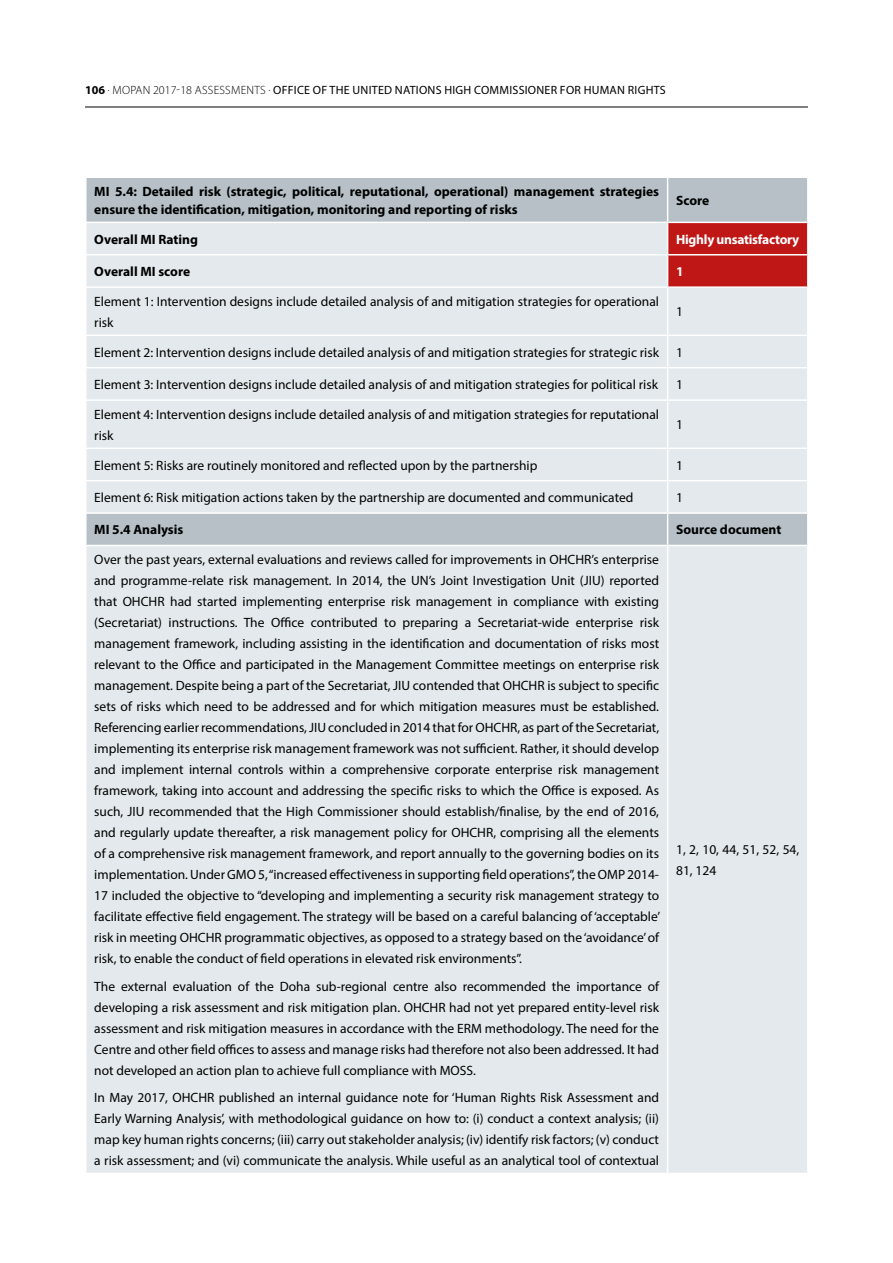
<style>
.page{position:relative;width:893px;height:1263px;background:#fff}
.page>*{position:absolute;margin:0;border:0;box-sizing:border-box;transform-origin:0 0}
.t1{font:13.5px/21px "Myriad Pro";color:#000}
.t2{font:700 13.5px/18px "Myriad Pro";color:#000}
.t3{font:700 13.5px "Myriad Pro";letter-spacing:-.02em;color:#fff}
.t4{font:12px "Myriad Pro";letter-spacing:.02em;color:#000}
.s1{font-weight:700}
.s2{font-weight:300}
</style>
<div class="page">
<hr style="left:85px;top:107px;width:723px;height:1px;background:#000">
<div style="left:87px;top:178px;width:720px;height:44px;background:#b6c0c6"></div>
<div style="left:87px;top:223px;width:720px;height:950px;background:#e3e9ec"></div>
<div style="left:668px;top:223px;width:139px;height:63px;background:#be1716"></div>
<hr style="left:667px;top:178px;width:1px;height:44px;background:#fff">
<hr style="left:667px;top:223px;width:1px;height:31px;background:#fff">
<hr style="left:85px;top:254px;width:583px;height:1px;background:#fff">
<hr style="left:668px;top:254px;width:141px;height:1px;background:#fff">
<hr style="left:667px;top:255px;width:1px;height:31px;background:#fff">
<hr style="left:85px;top:286px;width:583px;height:2px;background:#fff">
<hr style="left:668px;top:286px;width:141px;height:2px;background:#fff">
<hr style="left:667px;top:288px;width:1px;height:47px;background:#fff">
<hr style="left:85px;top:335px;width:583px;height:1px;background:#fff">
<hr style="left:668px;top:335px;width:141px;height:1px;background:#fff">
<hr style="left:667px;top:336px;width:1px;height:31px;background:#fff">
<hr style="left:85px;top:367px;width:583px;height:1px;background:#fff">
<hr style="left:668px;top:367px;width:141px;height:1px;background:#fff">
<hr style="left:667px;top:368px;width:1px;height:31px;background:#fff">
<hr style="left:85px;top:399px;width:583px;height:2px;background:#fff">
<hr style="left:668px;top:399px;width:141px;height:2px;background:#fff">
<hr style="left:667px;top:401px;width:1px;height:46px;background:#fff">
<hr style="left:85px;top:447px;width:583px;height:2px;background:#fff">
<hr style="left:668px;top:447px;width:141px;height:2px;background:#fff">
<hr style="left:667px;top:449px;width:1px;height:31px;background:#fff">
<hr style="left:85px;top:480px;width:583px;height:1px;background:#fff">
<hr style="left:668px;top:480px;width:141px;height:1px;background:#fff">
<hr style="left:667px;top:481px;width:1px;height:31px;background:#fff">
<hr style="left:85px;top:512px;width:583px;height:2px;background:#fff">
<hr style="left:668px;top:512px;width:141px;height:2px;background:#fff">
<hr style="left:667px;top:514px;width:1px;height:31px;background:#fff">
<hr style="left:85px;top:545px;width:583px;height:1px;background:#fff">
<hr style="left:668px;top:545px;width:141px;height:1px;background:#fff">
<hr style="left:667px;top:546px;width:1px;height:627px;background:#fff">
<p class="t4" style="left:85px;top:83px;width:582px"><span class="s1">106</span> <sup>.</sup> <span class="s2">MOPAN 2017-18 ASSESSMENTS </span><sup>.</sup> OFFICE OF THE UNITED NATIONS HIGH COMMISSIONER FOR HUMAN RIGHTS</p>
<p class="t2" style="left:94px;top:182px;width:566px">MI 5.4: Detailed risk (strategic, political, reputational, operational) management strategies ensure the identification, mitigation, monitoring and reporting of risks</p>
<p class="t2" style="left:676px;top:191px;width:35px">Score</p>
<p class="t2" style="left:94px;top:230px;width:105px">Overall MI Rating</p>
<p class="t3" style="left:676px;top:230px;width:125px">Highly unsatisfactory</p>
<p class="t2" style="left:94px;top:262px;width:97px">Overall MI score</p>
<p class="t3" style="left:676px;top:263px;width:9px">1</p>
<p class="t1" style="left:94px;top:291px;width:566px">Element 1: Intervention designs include detailed analysis of and mitigation strategies for operational risk</p>
<p class="t1" style="left:676px;top:301px;width:8px">1</p>
<p class="t1" style="left:94px;top:341px;width:566px">Element 2: Intervention designs include detailed analysis of and mitigation strategies for strategic risk</p>
<p class="t1" style="left:676px;top:341px;width:8px">1</p>
<p class="t1" style="left:94px;top:374px;width:565px">Element 3: Intervention designs include detailed analysis of and mitigation strategies for political risk</p>
<p class="t1" style="left:676px;top:374px;width:8px">1</p>
<p class="t1" style="left:94px;top:403px;width:566px">Element 4: Intervention designs include detailed analysis of and mitigation strategies for reputational risk</p>
<p class="t1" style="left:676px;top:414px;width:8px">1</p>
<p class="t1" style="left:94px;top:454px;width:445px">Element 5: Risks are routinely monitored and reflected upon by the partnership</p>
<p class="t1" style="left:676px;top:454px;width:8px">1</p>
<p class="t1" style="left:94px;top:487px;width:541px">Element 6: Risk mitigation actions taken by the partnership are documented and communicated</p>
<p class="t1" style="left:676px;top:487px;width:8px">1</p>
<p class="t2" style="left:94px;top:520px;width:91px">MI 5.4 Analysis</p>
<p class="t2" style="left:676px;top:520px;width:107px">Source document</p>
<p class="t1" style="left:94px;top:549px;width:567px;text-align:justify">Over the past years, external evaluations and reviews called for improvements in OHCHR’s enterprise and programme-relate risk management. In 2014, the UN’s Joint Investigation Unit (JIU) reported that OHCHR had started implementing enterprise risk management in compliance with existing (Secretariat) instructions. The Office contributed to preparing a Secretariat-wide enterprise risk management framework, including assisting in the identification and documentation of risks most relevant to the Office and participated in the Management Committee meetings on enterprise risk management. Despite being a part of the Secretariat, JIU contended that OHCHR is subject to specific sets of risks which need to be addressed and for which mitigation measures must be established.<br>Referencing earlier recommendations, JIU concluded in 2014 that for OHCHR, as part of the Secretariat, implementing its enterprise risk management framework was not sufficient. Rather, it should develop and implement internal controls within a comprehensive corporate enterprise risk management framework, taking into account and addressing the specific risks to which the Office is exposed. As such, JIU recommended that the High Commissioner should establish/finalise, by the end of 2016, and regularly update thereafter, a risk management policy for OHCHR, comprising all the elements of a comprehensive risk management framework, and report annually to the governing bodies on its implementation. Under GMO 5, “increased effectiveness in supporting field operations”, the OMP 2014- 17 included the objective to “developing and implementing a security risk management strategy to facilitate effective field engagement. The strategy will be based on a careful balancing of ‘acceptable’ risk in meeting OHCHR programmatic objectives, as opposed to a strategy based on the ‘avoidance’ of risk, to enable the conduct of field operations in elevated risk environments”.</p>
<p class="t1" style="left:94px;top:975px;width:566px;text-align:justify">The external evaluation of the Doha sub-regional centre also recommended the importance of developing a risk assessment and risk mitigation plan. OHCHR had not yet prepared entity-level risk assessment and risk mitigation measures in accordance with the ERM methodology. The need for the Centre and other field offices to assess and manage risks had therefore not also been addressed. It had not developed an action plan to achieve full compliance with MOSS.</p>
<p class="t1" style="left:94px;top:1087px;width:566px;text-align:justify">In May 2017, OHCHR published an internal guidance note for ‘Human Rights Risk Assessment and Early Warning Analysis’, with methodological guidance on how to: (i) conduct a context analysis; (ii) map key human rights concerns; (iii) carry out stakeholder analysis; (iv) identify risk factors; (v) conduct a risk assessment; and (vi) communicate the analysis. While useful as an analytical tool of contextual</p>
<p class="t1" style="left:676px;top:839px;width:125px">1, 2, 10, 44, 51, 52, 54,<br>81, 124</p>
</div>
